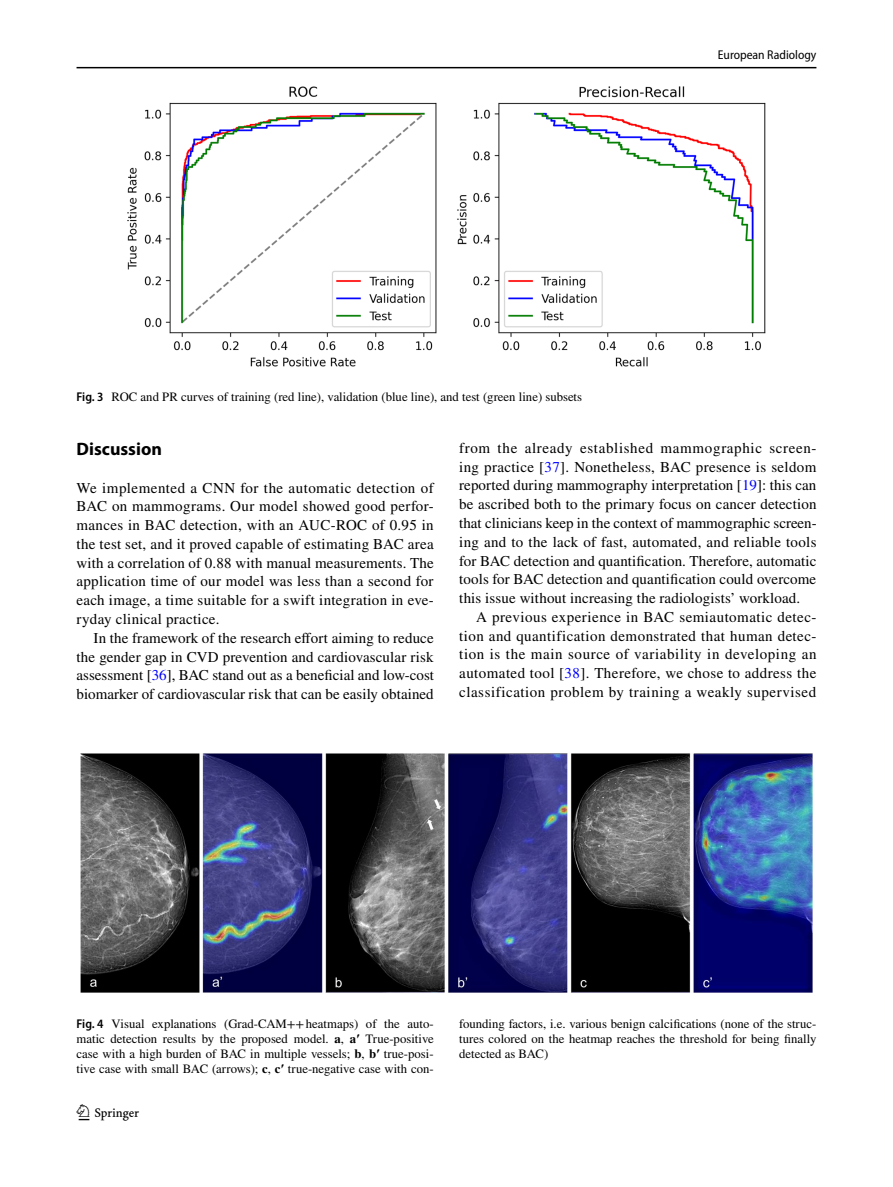
<style>
.page{position:relative;width:893px;height:1187px;background:#fff}
.page>*{position:absolute;margin:0;border:0;box-sizing:border-box;transform-origin:0 0}
.t1{font:22.5px "Springnew Regular 2";color:#000}
.t2{font:700 18px "Myriad Pro";color:#000}
.t3{font:15px/18.8px "STIX";letter-spacing:.01em;color:#000;text-align:justify}
.t4{font:12.75px/15px "STIX";color:#000;text-align:justify}
.t5{font:semi-condensed 12.75px "Myriad Pro";color:#000}
.s1{font-family:"Myriad Pro";font-weight:600;font-stretch:semi-condensed}
.s2{color:#00f}
.s3{font-weight:700}
.s4{font-family:"Times New Roman";font-weight:700}
</style>
<div class="page">
<hr style="left:77px;top:67px;width:739px;height:1px;background:#000">
<img style="left:127px;top:87px;width:638px;height:279px">
<img style="left:81px;top:753px;width:731px;height:239px">
<p class="t4" style="left:77px;top:390px;width:507px"><span class="s1">Fig. 3</span> ROC and PR curves of training (red line), validation (blue line), and test (green line) subsets</p>
<p class="t5" style="left:718px;top:48px;width:100px">European Radiology</p>
<p class="t2" style="left:77px;top:437px;width:87px">Discussion</p>
<p class="t3" style="left:77px;top:479px;width:359px">We implemented a CNN for the automatic detection of BAC on mammograms. Our model showed good perfor&shy;mances in BAC detection, with an AUC-ROC of 0.95 in the test set, and it proved capable of estimating BAC area with a correlation of 0.88 with manual measurements. The application time of our model was less than a second for each image, a time suitable for a swift integration in eve&shy;ryday clinical practice.</p>
<p class="t3" style="left:77px;top:629px;width:359px;text-indent:17px">In the framework of the research effort aiming to reduce the gender gap in CVD prevention and cardiovascular risk assessment [<span class="s2">36</span>], BAC stand out as a beneficial and low-cost biomarker of cardiovascular risk that can be easily obtained</p>
<p class="t3" style="left:459px;top:439px;width:359px">from the already established mammographic screen&shy;ing practice [<span class="s2">37</span>]. Nonetheless, BAC presence is seldom reported during mammography interpretation [<span class="s2">19</span>]: this can be ascribed both to the primary focus on cancer detection that clinicians keep in the context of mammographic screen&shy;ing and to the lack of fast, automated, and reliable tools for BAC detection and quantification. Therefore, automatic tools for BAC detection and quantification could overcome this issue without increasing the radiologists’ workload.</p>
<p class="t3" style="left:459px;top:608px;width:359px;text-indent:17px">A previous experience in BAC semiautomatic detec&shy;tion and quantification demonstrated that human detec&shy;tion is the main source of variability in developing an automated tool [<span class="s2">38</span>]. Therefore, we chose to address the classification problem by training a weakly supervised</p>
<p class="t4" style="left:77px;top:1016px;width:359px"><span class="s1">Fig. 4</span> Visual explanations (Grad-CAM++heatmaps) of the auto&shy;matic detection results by the proposed model. <span class="s3">a</span>, <span class="s3">a</span><span class="s4">′</span> True-positive case with a high burden of BAC in multiple vessels; <span class="s3">b</span>, <span class="s3">b</span><span class="s4">′</span> true-posi&shy;tive case with small BAC (arrows); <span class="s3">c</span>, <span class="s3">c</span><span class="s4">′</span> true-negative case with con-</p>
<p class="t4" style="left:459px;top:1016px;width:359px">founding factors, i.e. various benign calcifications (none of the struc&shy;tures colored on the heatmap reaches the threshold for being finally detected as BAC)</p>
<h1 class="t1" style="left:79px;top:1104px;width:62px">1 3</h1>
</div>
